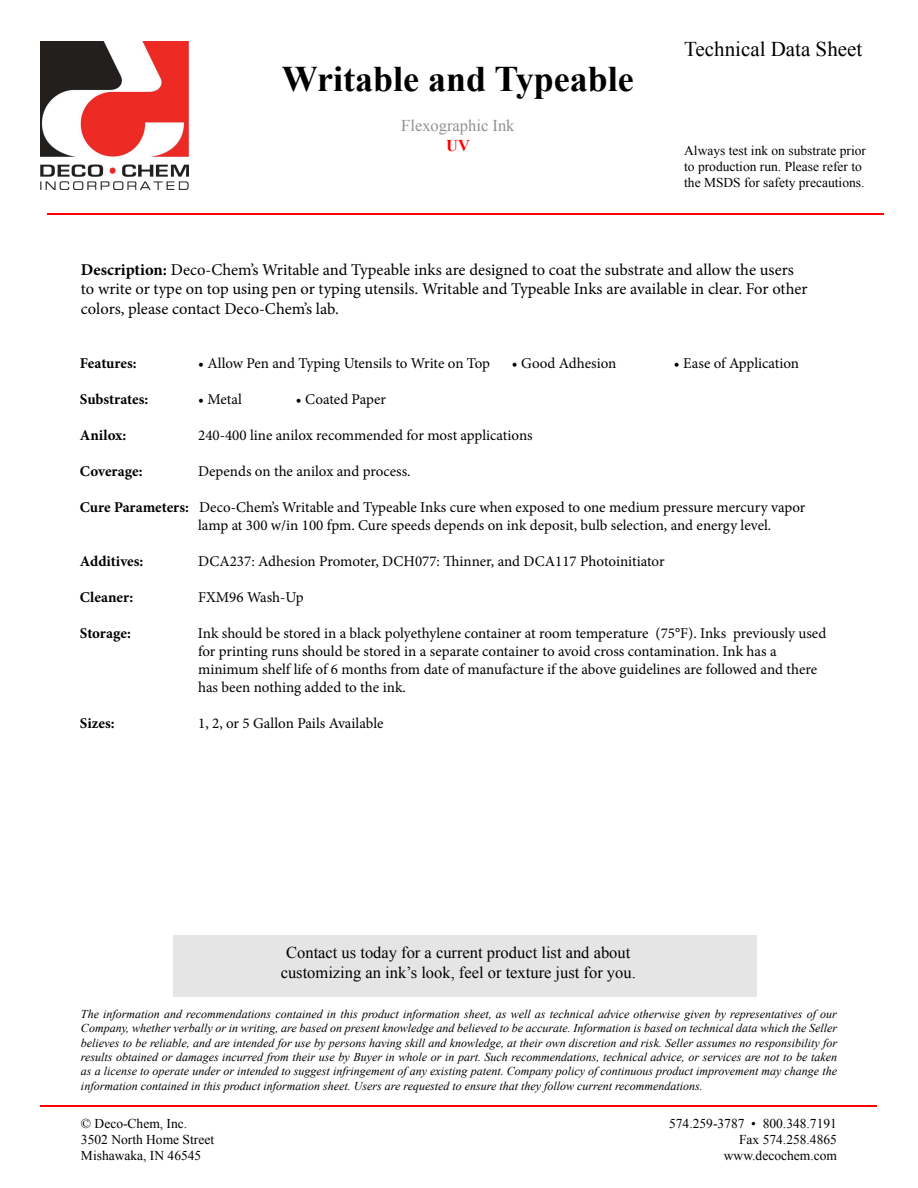
<style>
.page{position:relative;width:918px;height:1188px;background:#fff}
.page>*{position:absolute;margin:0;border:0;box-sizing:border-box;transform-origin:0 0}
.t1{font:700 36px "Times New Roman";color:#000}
.t2{font:21px "Times New Roman";color:#000}
.t3{font:16.5px/19.8px "Minion Pro";color:#000}
.t4{font:16.5px/19.8px "Times New Roman";color:#000;text-align:center}
.t5{font:16.5px "Times New Roman";color:#8f9194}
.t6{font:700 16.5px "Times New Roman";color:#f00}
.t7{font:15px/18px "Minion Pro";color:#000}
.t8{font:700 15px "Minion Pro";color:#000}
.t9{font:13.5px/16.2px "Times New Roman";color:#000}
.t10{font:italic 12px/14.4px "Times New Roman";color:#000;text-align:justify}
.s1{font-weight:700}
</style>
<div class="page">
<img style="left:40px;top:42px;width:149px;height:147px">
<hr style="left:47px;top:213px;width:837px;height:1px;background:#f00">
<hr style="left:40px;top:1106px;width:837px;height:1px;background:#f00">
<h1 class="t1" style="left:282px;top:67px;width:354px">Writable and Typeable</h1>
<h3 class="t5" style="left:401px;top:120px;width:115px">Flexographic Ink</h3>
<h3 class="t6" style="left:446px;top:140px;width:25px">UV</h3>
<h2 class="t2" style="left:684px;top:42px;width:180px">Technical Data Sheet</h2>
<p class="t9" style="left:684px;top:143px;width:183px">Always test ink on substrate prior to production run. Please refer to the MSDS for safety precautions.</p>
<p class="t3" style="left:81px;top:261px;width:728px"><span class="s1">Description:</span> Deco-Chem’s Writable and Typeable inks are designed to coat the substrate and allow the users to write or type on top using pen or typing utensils. Writable and Typeable Inks are available in clear. For other colors, please contact Deco-Chem’s lab.</p>
<p class="t8" style="left:80px;top:358px;width:58px">Features:</p>
<p class="t7" style="left:198px;top:356px;width:293px">• Allow Pen and Typing Utensils to Write on Top</p>
<p class="t7" style="left:512px;top:356px;width:106px">• Good Adhesion</p>
<p class="t7" style="left:674px;top:356px;width:127px">• Ease of Application</p>
<p class="t8" style="left:80px;top:394px;width:70px">Substrates:</p>
<p class="t7" style="left:198px;top:392px;width:45px">• Metal</p>
<p class="t7" style="left:296px;top:392px;width:92px">• Coated Paper</p>
<p class="t8" style="left:80px;top:430px;width:48px">Anilox:</p>
<p class="t7" style="left:198px;top:428px;width:336px">240-400 line anilox recommended for most applications</p>
<p class="t8" style="left:80px;top:466px;width:64px">Coverage:</p>
<p class="t7" style="left:198px;top:464px;width:214px">Depends on the anilox and process.</p>
<p class="t7" style="left:198px;top:500px;width:609px;text-indent:-118px"><span class="s1">Cure Parameters:</span> Deco-Chem’s Writable and Typeable Inks cure when exposed to one medium pressure mercury vapor lamp at 300 w/in 100 fpm. Cure speeds depends on ink deposit, bulb selection, and energy level.</p>
<p class="t8" style="left:80px;top:556px;width:65px">Additives:</p>
<p class="t7" style="left:198px;top:554px;width:243px">DCA237: Adhesion Promoter, DCH077:</p>
<p class="t7" style="left:460px;top:554px;width:207px">inner, and DCA117 Photoinitiator</p>
<p class="t8" style="left:80px;top:592px;width:55px">Cleaner:</p>
<p class="t7" style="left:198px;top:590px;width:107px">FXM96 Wash-Up</p>
<p class="t8" style="left:80px;top:628px;width:52px">Storage:</p>
<p class="t7" style="left:198px;top:626px;width:630px">Ink should be stored in a black polyethylene container at room temperature (75°F). Inks previously used for printing runs should be stored in a separate container to avoid cross contamination. Ink has a minimum shelf life of 6 months from date of manufacture if the above guidelines are followed and there has been nothing added to the ink.</p>
<p class="t8" style="left:80px;top:718px;width:36px">Sizes:</p>
<p class="t7" style="left:198px;top:716px;width:187px">1, 2, or 5 Gallon Pails Available</p>
<h3 class="t4" style="left:281px;top:944px;width:357px">Contact us today for a current product list and about customizing an ink’s look, feel or texture just for you.</h3>
<p class="t10" style="left:81px;top:1008px;width:758px">The information and recommendations contained in this product information sheet, as well as technical advice otherwise given by representatives of our Company, whether verbally or in writing, are based on present knowledge and believed to be accurate. Information is based on technical data which the Seller believes to be reliable, and are intended for use by persons having skill and knowledge, at their own discretion and risk. Seller assumes no responsibility for results obtained or damages incurred from their use by Buyer in whole or in part. Such recommendations, technical advice, or services are not to be taken as a license to operate under or intended to suggest infringement of any existing patent. Company policy of continuous product improvement may change the information contained in this product information sheet. Users are requested to ensure that they follow current recommendations.</p>
<p class="t9" style="left:81px;top:1116px;width:135px">© Deco-Chem, Inc.<br>3502 North Home Street<br>Mishawaka, IN 46545</p>
<p class="t9" style="left:669px;top:1116px;width:169px;text-align:right">574.259-3787 • 800.348.7191<br>Fax 574.258.4865 www.decochem.com</p>
</div>
